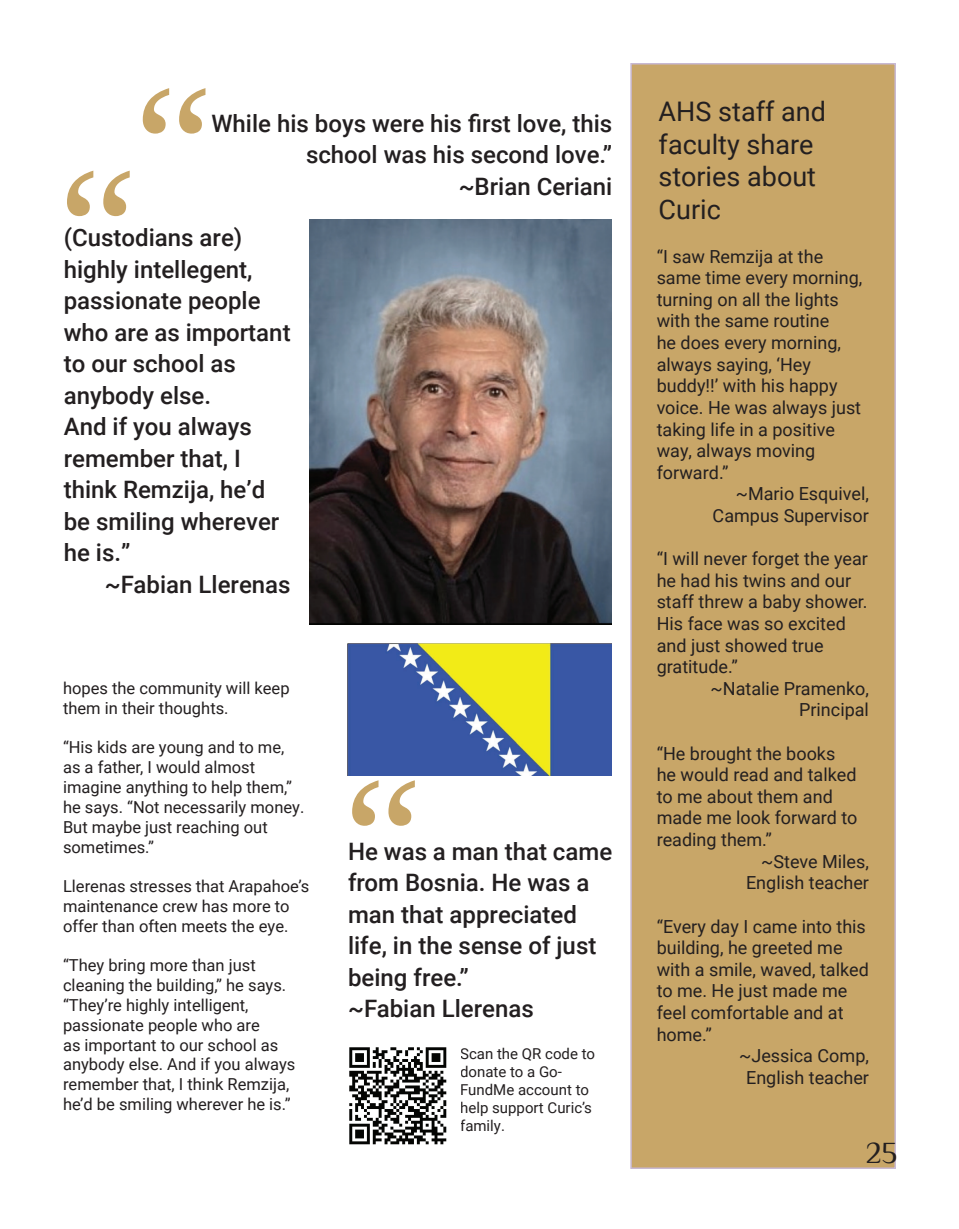
<style>
.page{position:relative;width:959px;height:1229px;background:#fff}
.page>*{position:absolute;margin:0;border:0;box-sizing:border-box;transform-origin:0 0}
.t1{font:177px "Liberation Serif";color:#c8a668}
.t2{font:30px "Philosopher";color:#231f20}
.t3{font:27px/32.4px "Roboto";color:#231f20}
.t4{font:500 24px/31.5px "Roboto";color:#231f20}
.t5{font:18px/21.6px "Roboto";color:#231f20}
.t6{font:16.5px/19.8px "Roboto";color:#231f20}
.t7{font:15px/18px "Roboto";color:#231f20}
</style>
<div class="page">
<div style="left:630px;top:63px;width:266px;height:1106px;background:#c8a668;border:2px solid #c8b9d3"></div>
<img style="left:347px;top:643px;width:264px;height:132px">
<img style="left:309px;top:219px;width:302px;height:405px">
<img style="left:349px;top:1047px;width:98px;height:98px">
<h1 class="t1" style="left:134px;top:32px;width:80px">“</h1>
<h3 class="t4" style="left:211px;top:106px;width:402px;text-align:right">While his boys were his first love, this school was his second love.”<br>~Brian Ceriani</h3>
<h3 class="t4" style="left:64px;top:221px;width:228px">(Custodians are) highly intellegent, passionate people who are as important to our school as anybody else.<br>And if you always remember that, I think Remzija, he’d be smiling wherever he is.”</h3>
<h3 class="t4" style="left:105px;top:567px;width:187px">~Fabian Llerenas</h3>
<h1 class="t1" style="left:58px;top:115px;width:80px">“</h1>
<p class="t6" style="left:63px;top:677px;width:228px">hopes the community will keep them in their thoughts.</p>
<p class="t6" style="left:63px;top:737px;width:243px">“His kids are young and to me, as a father, I would almost imagine anything to help them,” he says. “Not necessarily money.<br>But maybe just reaching out sometimes.”</p>
<p class="t6" style="left:63px;top:875px;width:248px">Llerenas stresses that Arapahoe’s maintenance crew has more to offer than often meets the eye.</p>
<p class="t6" style="left:63px;top:955px;width:234px">“They bring more than just cleaning the building,” he says. “They’re highly intelligent, passionate people who are<br>as important to our school as anybody else. And if you always remember that, I think Remzija, he’d be smiling wherever he is.”</p>
<h1 class="t1" style="left:343px;top:724px;width:80px">“</h1>
<h3 class="t4" style="left:348px;top:834px;width:266px">He was a man that came from Bosnia. He was a man that appreciated life, in the sense of just being free.”<br>~Fabian Llerenas</h3>
<p class="t7" style="left:460px;top:1044px;width:136px">Scan the QR code to donate to a Go-<br>FundMe account to help support Curic’s family.</p>
<h3 class="t3" style="left:658px;top:95px;width:169px">AHS staff and faculty share stories about<br>Curic</h3>
<p class="t5" style="left:656px;top:245px;width:168px">“I saw Remzija at the</p>
<p class="t5" style="left:656px;top:266px;width:207px">same time every morning,</p>
<p class="t5" style="left:656px;top:288px;width:184px">turning on all the lights</p>
<p class="t5" style="left:656px;top:309px;width:174px">with the same routine</p>
<p class="t5" style="left:656px;top:331px;width:186px">he does every morning,</p>
<p class="t5" style="left:656px;top:353px;width:156px">always saying, ‘Hey</p>
<p class="t5" style="left:656px;top:374px;width:182px">buddy!!’ with his happy</p>
<p class="t5" style="left:656px;top:396px;width:206px">voice. He was always just</p>
<p class="t5" style="left:656px;top:417px;width:180px">taking life in a positive</p>
<p class="t5" style="left:656px;top:439px;width:160px">way, always moving</p>
<p class="t5" style="left:656px;top:461px;width:73px">forward.”</p>
<p class="t5" style="left:735px;top:482px;width:135px">~Mario Esquivel,</p>
<p class="t5" style="left:712px;top:504px;width:158px">Campus Supervisor</p>
<p class="t5" style="left:656px;top:547px;width:213px">“I will never forget the year he had his twins and our staff threw a baby shower.<br>His face was so excited and just showed true gratitude.”</p>
<p class="t5" style="left:710px;top:677px;width:160px;text-align:right">~Natalie Pramenko,<br>Principal</p>
<p class="t5" style="left:656px;top:741px;width:180px">“He brought the books</p>
<p class="t5" style="left:656px;top:763px;width:201px">he would read and talked</p>
<p class="t5" style="left:656px;top:785px;width:178px">to me about them and</p>
<p class="t5" style="left:656px;top:806px;width:202px">made me look forward to</p>
<p class="t5" style="left:656px;top:828px;width:117px">reading them.”</p>
<p class="t5" style="left:761px;top:849px;width:109px">~Steve Miles,</p>
<p class="t5" style="left:746px;top:871px;width:124px">English teacher</p>
<p class="t5" style="left:656px;top:914px;width:211px">“Every day I came into this</p>
<p class="t5" style="left:656px;top:936px;width:187px">building, he greeted me</p>
<p class="t5" style="left:656px;top:957px;width:214px">with a smile, waved, talked</p>
<p class="t5" style="left:656px;top:979px;width:192px">to me. He just made me</p>
<p class="t5" style="left:656px;top:1001px;width:188px">feel comfortable and at</p>
<p class="t5" style="left:656px;top:1022px;width:57px">home.”</p>
<p class="t5" style="left:739px;top:1044px;width:131px">~Jessica Comp,</p>
<p class="t5" style="left:746px;top:1065px;width:124px">English teacher</p>
<h2 class="t2" style="left:865px;top:1133px;width:33px">25</h2>
</div>
